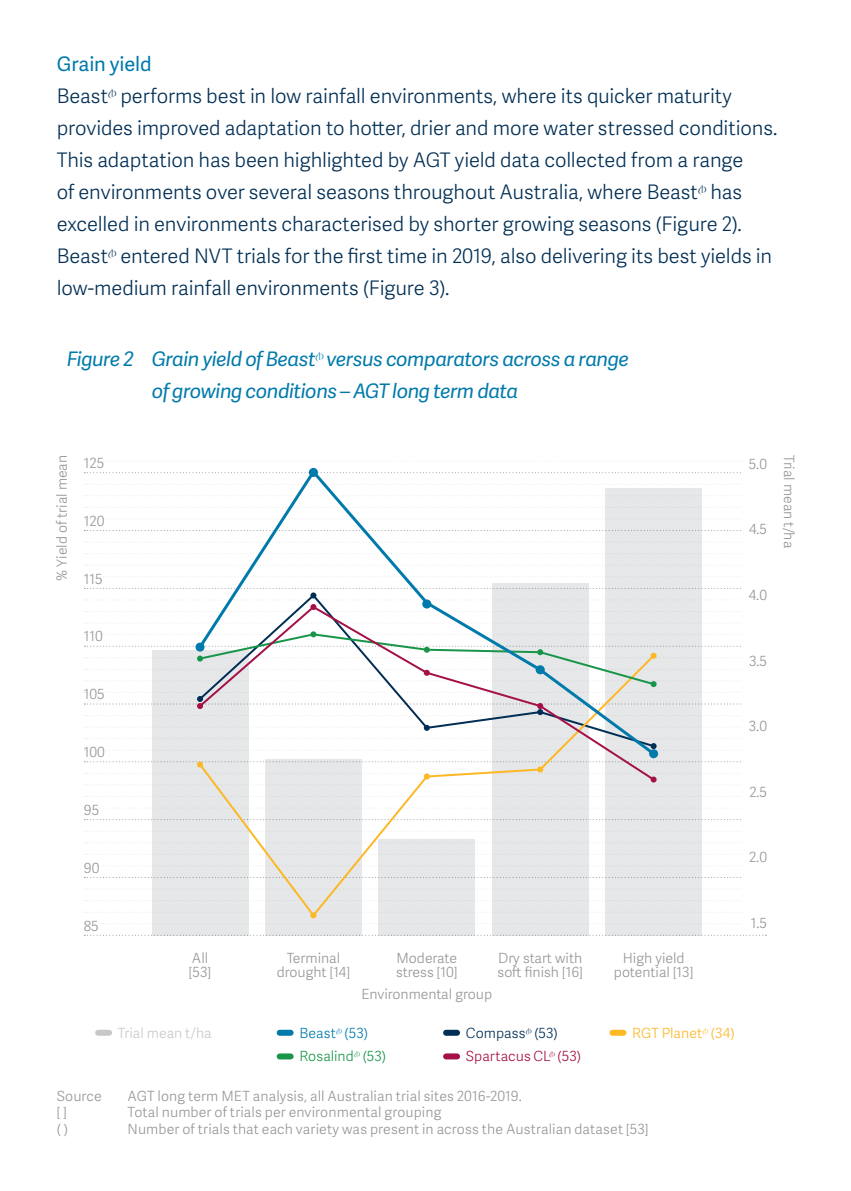
<style>
.page{position:relative;width:851px;height:1191px;background:#fff}
.page>*{position:absolute;margin:0;border:0;box-sizing:border-box;transform-origin:0 0}
.t1{font:300 20px/32px "Adelle Sans";letter-spacing:-.005em;color:#002e54}
.t2{font:italic 20px/32px "Adelle Sans";letter-spacing:-.025em;color:#007aab}
.t3{font:300 14px/14px "Adelle Sans";color:#939598}
.t4{font:300 14px "Adelle Sans";letter-spacing:.005em;color:#a41047}
.t5{font:300 14px "Adelle Sans";letter-spacing:.005em;color:#fcb825}
.t6{font:300 14px "Adelle Sans";letter-spacing:.005em;color:#19954a}
.t7{font:300 14px "Adelle Sans";letter-spacing:.005em;color:#c7c8ca}
.t8{font:300 14px "Adelle Sans";letter-spacing:.01em;color:#002e54}
.t9{font:300 14px "Adelle Sans";letter-spacing:.01em;color:#007aab}
.s1{font-weight:400;color:#007aab}
.s2{font-family:"AGT"}
.s3{font-family:"AGT";font-weight:300;font-style:normal}
</style>
<div class="page">
<div style="left:152px;top:650px;width:96px;height:285px;background:#e6e7e9"></div>
<div style="left:265px;top:759px;width:96px;height:176px;background:#e6e7e9"></div>
<div style="left:378px;top:839px;width:97px;height:96px;background:#e6e7e9"></div>
<div style="left:492px;top:583px;width:96px;height:352px;background:#e6e7e9"></div>
<div style="left:605px;top:488px;width:96px;height:447px;background:#e6e7e9"></div>
<svg style="left:84px;top:461px;width:657px;height:1px"></svg>
<svg style="left:84px;top:472px;width:657px;height:1px"></svg>
<svg style="left:84px;top:484px;width:657px;height:1px"></svg>
<svg style="left:84px;top:495px;width:657px;height:1px"></svg>
<svg style="left:84px;top:507px;width:657px;height:1px"></svg>
<svg style="left:84px;top:530px;width:657px;height:1px"></svg>
<svg style="left:84px;top:553px;width:657px;height:1px"></svg>
<svg style="left:84px;top:565px;width:657px;height:1px"></svg>
<svg style="left:84px;top:576px;width:657px;height:1px"></svg>
<svg style="left:84px;top:796px;width:657px;height:1px"></svg>
<svg style="left:84px;top:819px;width:657px;height:1px"></svg>
<svg style="left:84px;top:842px;width:657px;height:1px"></svg>
<svg style="left:84px;top:854px;width:657px;height:1px"></svg>
<svg style="left:84px;top:865px;width:657px;height:1px"></svg>
<svg style="left:84px;top:877px;width:657px;height:1px"></svg>
<svg style="left:84px;top:900px;width:657px;height:1px"></svg>
<svg style="left:84px;top:934px;width:682px;height:1px"></svg>
<div style="left:279px;top:1029px;width:11px;height:6px;background:#007aab"></div>
<div style="left:279px;top:1053px;width:11px;height:6px;background:#19954a"></div>
<div style="left:446px;top:1029px;width:11px;height:6px;background:#002e54"></div>
<div style="left:446px;top:1053px;width:11px;height:6px;background:#a41047"></div>
<div style="left:612px;top:1029px;width:11px;height:6px;background:#fcb825"></div>
<div style="left:98px;top:1029px;width:11px;height:6px;background:#c7c8ca"></div>
<svg style="left:84px;top:738px;width:657px;height:12px"></svg>
<svg style="left:197px;top:785px;width:459px;height:126px"></svg>
<svg style="left:84px;top:725px;width:657px;height:6px"></svg>
<svg style="left:84px;top:761px;width:657px;height:24px"></svg>
<svg style="left:84px;top:588px;width:657px;height:24px"></svg>
<svg style="left:84px;top:911px;width:657px;height:13px"></svg>
<svg style="left:84px;top:631px;width:657px;height:85px"></svg>
<svg style="left:196px;top:467px;width:461px;height:291px"></svg>
<div style="left:195px;top:642px;width:9px;height:9px;background:#007aab;border-radius:50%"></div>
<div style="left:649px;top:749px;width:9px;height:9px;background:#007aab;border-radius:50%"></div>
<p class="t1" style="left:57px;top:47px;width:722px"><span class="s1">Grain yield<br></span>Beast<span class="s2">~</span> performs best in low rainfall environments, where its quicker maturity provides improved adaptation to hotter, drier and more water stressed conditions.<br>This adaptation has been highlighted by AGT yield data collected from a range<br>of environments over several seasons throughout Australia, where Beast<span class="s2">~</span> has excelled in environments characterised by shorter growing seasons (Figure 2).<br>Beast<span class="s2">~</span> entered NVT trials for the first time in 2019, also delivering its best yields in low-medium rainfall environments (Figure 3).</p>
<p class="t2" style="left:152px;top:342px;width:478px;text-indent:-85px">Figure 2 Grain yield of Beast<span class="s3">~</span> versus comparators across a range of growing conditions – AGT long term data</p>
<p class="t3" style="left:54px;top:581px;width:127px;rotate:-90deg">% Yield of trial mean</p>
<p class="t3" style="left:796px;top:455px;width:95px;rotate:90deg">Trial mean t/ha</p>
<p class="t3" style="left:84px;top:455px;width:22px">125</p>
<p class="t3" style="left:748px;top:456px;width:20px">5.0</p>
<p class="t3" style="left:84px;top:513px;width:22px">120</p>
<p class="t3" style="left:749px;top:522px;width:19px">4.5</p>
<p class="t3" style="left:84px;top:571px;width:20px">115</p>
<p class="t3" style="left:84px;top:629px;width:20px">110</p>
<p class="t3" style="left:84px;top:687px;width:22px">105</p>
<p class="t3" style="left:84px;top:744px;width:23px">100</p>
<p class="t3" style="left:84px;top:802px;width:17px">95</p>
<p class="t3" style="left:84px;top:860px;width:17px">90</p>
<p class="t3" style="left:748px;top:587px;width:20px">4.0</p>
<p class="t3" style="left:749px;top:653px;width:19px">3.5</p>
<p class="t3" style="left:748px;top:718px;width:20px">3.0</p>
<p class="t3" style="left:749px;top:784px;width:19px">2.5</p>
<p class="t3" style="left:749px;top:850px;width:19px">2.0</p>
<p class="t3" style="left:84px;top:918px;width:16px">85</p>
<p class="t3" style="left:189px;top:950px;width:24px">All [53]</p>
<p class="t3" style="left:277px;top:950px;width:75px;text-align:center">Terminal drought [14]</p>
<p class="t3" style="left:396px;top:950px;width:63px">Moderate stress [10]</p>
<p class="t3" style="left:497px;top:950px;width:87px">Dry start with soft finish [16]</p>
<p class="t3" style="left:613px;top:950px;width:81px;text-align:center">High yield potential [13]</p>
<p class="t3" style="left:361px;top:986px;width:132px">Environmental group</p>
<p class="t9" style="left:299px;top:1022px;width:70px">Beast<span class="s2">~</span> (53)</p>
<p class="t6" style="left:299px;top:1046px;width:88px">Rosalind<span class="s2">~</span> (53)</p>
<p class="t7" style="left:118px;top:1022px;width:95px">Trial mean t/ha</p>
<p class="t5" style="left:632px;top:1022px;width:104px">RGT Planet<span class="s2">~</span> (34)</p>
<p class="t8" style="left:466px;top:1022px;width:93px">Compass<span class="s2">~</span> (53)</p>
<p class="t4" style="left:466px;top:1046px;width:117px">Spartacus CL<span class="s2">~</span> (53)</p>
<p class="t3" style="left:57px;top:1088px;width:47px">Source</p>
<p class="t3" style="left:128px;top:1088px;width:395px">AGT long term MET analysis, all Australian trial sites 2016-2019.</p>
<p class="t3" style="left:57px;top:1105px;width:12px">[ ]</p>
<p class="t3" style="left:128px;top:1105px;width:315px">Total number of trials per environmental grouping</p>
<p class="t3" style="left:57px;top:1121px;width:13px">( )</p>
<p class="t3" style="left:128px;top:1121px;width:522px">Number of trials that each variety was present in across the Australian dataset [53]</p>
<p class="t3" style="left:750px;top:915px;width:18px">1.5</p>
</div>
